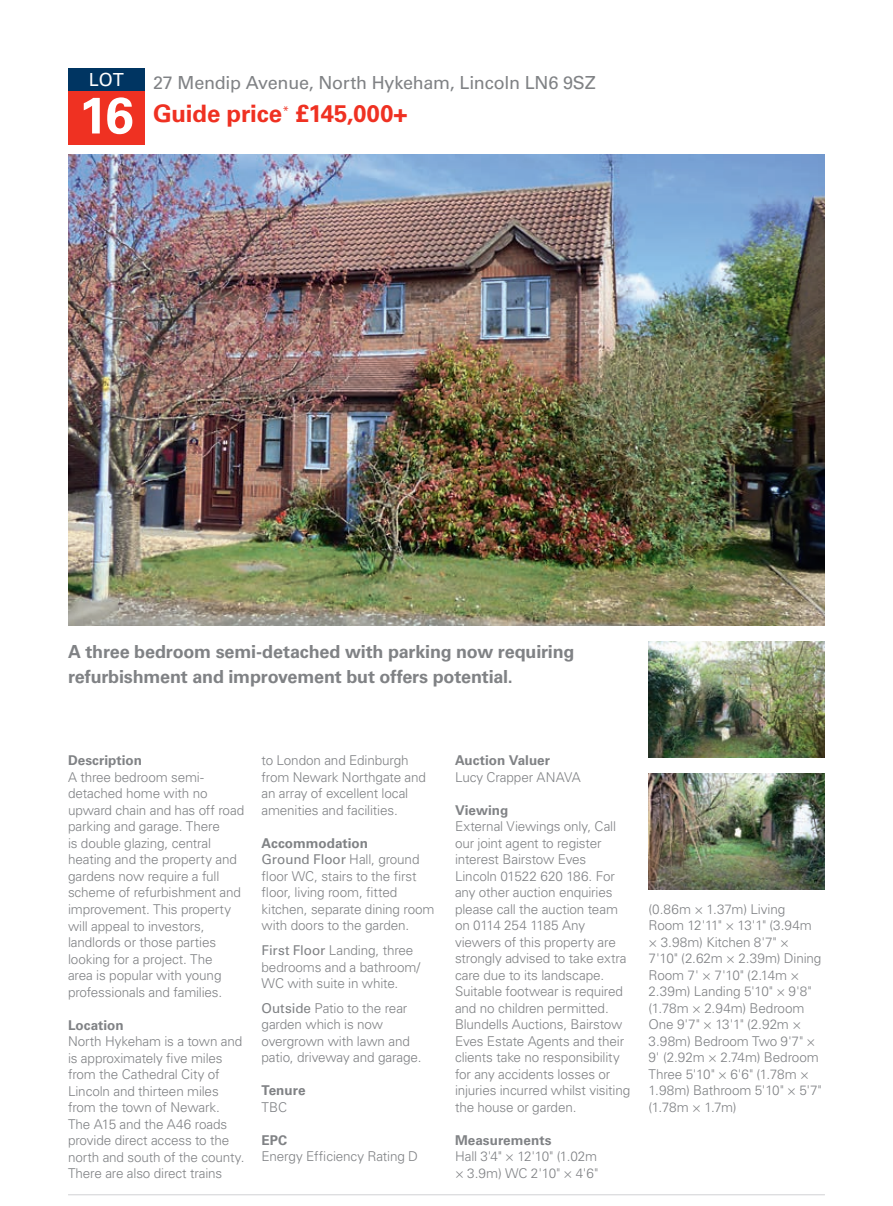
<style>
.page{position:relative;width:893px;height:1206px;background:#fff}
.page>*{position:absolute;margin:0;border:0;box-sizing:border-box;transform-origin:0 0}
.t1{font:700 51px "Univers LT Std";color:#fff}
.t2{font:700 24px "Univers LT Std";letter-spacing:-.005em;color:#ef3122}
.t3{font:700 18px/24.8px "Univers LT Std";letter-spacing:-.01em;color:#808285}
.t4{font:18px "Univers LT Std";letter-spacing:-.01em;color:#808285}
.t5{font:18px "Univers LT Std";color:#fff}
.t6{font:300 13.5px/16.5px "Univers LT Std";letter-spacing:-.01em;color:#808285}
.t7{font:700 13.5px "Univers LT Std";color:#808285}
.s1{font-weight:700}
.s2{font-weight:400}
</style>
<div class="page">
<div style="left:68px;top:68px;width:77px;height:23px;background:#003562"></div>
<hr style="left:68px;top:1194px;width:757px;height:1px;background:#d1d2d4">
<img style="left:68px;top:154px;width:757px;height:471px">
<img style="left:648px;top:642px;width:177px;height:115px">
<img style="left:648px;top:774px;width:177px;height:115px">
<div style="left:68px;top:91px;width:77px;height:54px;background:#ef3122"></div>
<h3 class="t5" style="left:89px;top:69px;width:37px">LOT</h3>
<h1 class="t1" style="left:79px;top:86px;width:56px">16</h1>
<h3 class="t4" style="left:153px;top:72px;width:444px">27 Mendip Avenue, North Hykeham, Lincoln LN6 9SZ</h3>
<h2 class="t2" style="left:153px;top:99px;width:256px">Guide price<sup>*</sup> £145,000+</h2>
<h3 class="t3" style="left:68px;top:639px;width:508px">A three bedroom semi-detached with parking now requiring refurbishment and improvement but offers potential.</h3>
<p class="t7" style="left:68px;top:753px;width:76px">Description</p>
<p class="t6" style="left:68px;top:769px;width:178px">A three bedroom semi&shy;detached home with no upward chain and has off road parking and garage. There<br>is double glazing, central heating and the property and gardens now require a full scheme of refurbishment and improvement. This property will appeal to investors, landlords or those parties looking for a project. The<br>area is popular with young professionals and families.</p>
<p class="t7" style="left:68px;top:1017px;width:57px">Location</p>
<p class="t6" style="left:68px;top:1033px;width:178px">North Hykeham is a town and is approximately five miles from the Cathedral City of<br>Lincoln and thirteen miles from the town of Newark.<br>The A15 and the A46 roads provide direct access to the north and south of the county.<br>There are also direct trains</p>
<p class="t6" style="left:261px;top:752px;width:166px">to London and Edinburgh from Newark Northgate and an array of excellent local amenities and facilities.</p>
<p class="t6" style="left:261px;top:835px;width:175px"><span class="s1">Accommodation<br></span><span class="s2">Ground Floor</span> Hall, ground floor WC, stairs to the first floor, living room, fitted kitchen, separate dining room with doors to the garden.</p>
<p class="t6" style="left:261px;top:942px;width:160px"><span class="s2">First Floor</span> Landing, three bedrooms and a bathroom/<br>WC with suite in white.</p>
<p class="t6" style="left:261px;top:1000px;width:162px"><span class="s2">Outside</span> Patio to the rear garden which is now overgrown with lawn and patio, driveway and garage.</p>
<p class="t7" style="left:261px;top:1082px;width:46px">Tenure</p>
<p class="t6" style="left:261px;top:1099px;width:27px">TBC</p>
<p class="t7" style="left:261px;top:1132px;width:27px">EPC</p>
<p class="t6" style="left:261px;top:1148px;width:158px">Energy Efficiency Rating D</p>
<p class="t7" style="left:455px;top:752px;width:97px">Auction Valuer</p>
<p class="t6" style="left:455px;top:769px;width:127px">Lucy Crapper ANAVA</p>
<p class="t7" style="left:455px;top:802px;width:55px">Viewing</p>
<p class="t6" style="left:455px;top:818px;width:177px">External Viewings only, Call our joint agent to register interest Bairstow Eves<br>Lincoln 01522 620 186. For any other auction enquiries please call the auction team on 0114 254 1185 Any viewers of this property are strongly advised to take extra care due to its landscape.<br>Suitable footwear is required and no children permitted.<br>Blundells Auctions, Bairstow<br>Eves Estate Agents and their clients take no responsibility for any accidents losses or injuries incurred whilst visiting the house or garden.</p>
<p class="t7" style="left:455px;top:1132px;width:98px">Measurements</p>
<p class="t6" style="left:455px;top:1148px;width:145px">Hall 3'4" × 12'10" (1.02m × 3.9m) WC 2'10" × 4'6"</p>
<p class="t6" style="left:648px;top:901px;width:175px">(0.86m × 1.37m) Living<br>Room 12'11" × 13'1" (3.94m × 3.98m) Kitchen 8'7" ×<br>7'10" (2.62m × 2.39m) Dining<br>Room 7' × 7'10" (2.14m ×<br>2.39m) Landing 5'10" × 9'8" (1.78m × 2.94m) Bedroom<br>One 9'7" × 13'1" (2.92m ×<br>3.98m) Bedroom Two 9'7" ×<br>9' (2.92m × 2.74m) Bedroom<br>Three 5'10" × 6'6" (1.78m ×<br>1.98m) Bathroom 5'10" × 5'7" (1.78m × 1.7m)</p>
</div>
